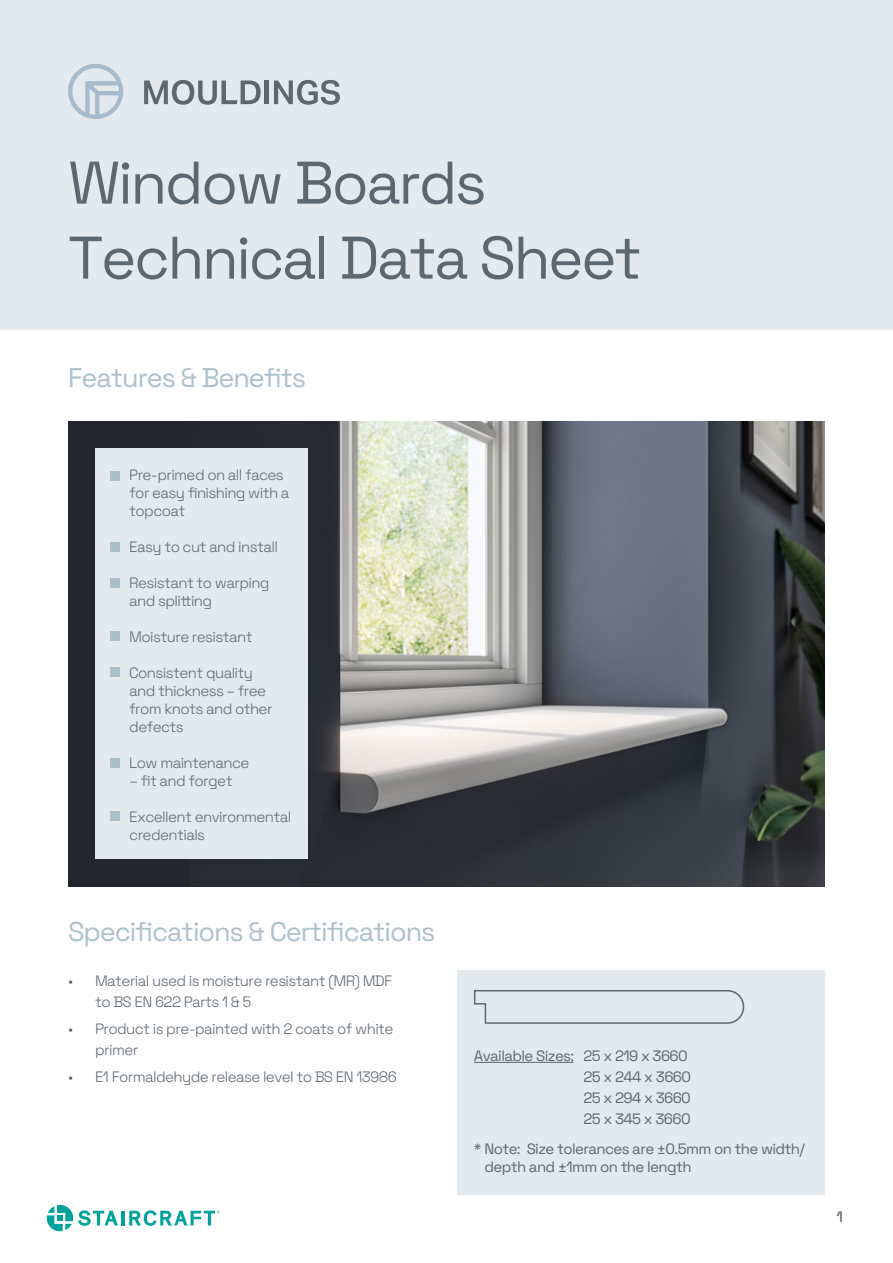
<style>
.page{position:relative;width:893px;height:1263px;background:#fff}
.page>*{position:absolute;margin:0;border:0;box-sizing:border-box;transform-origin:0 0}
.t1{font:300 60px/75px "Space Grotesk";letter-spacing:-.04em;color:#5d6770}
.t2{font:300 27px "Space Grotesk";letter-spacing:-.04em;color:#acc0cc}
.t3{font:300 15px/18px "Space Grotesk";letter-spacing:-.04em;color:#5d6770}
</style>
<div class="page">
<div style="left:458px;top:971px;width:367px;height:224px;background:#e4e9ee"></div>
<div style="left:0;top:0;width:893px;height:330px;background:#e4e9ee"></div>
<div style="left:68px;top:421px;width:757px;height:466px;background:#23262d"></div>
<img style="left:190px;top:421px;width:635px;height:466px">
<hr style="left:121px;top:1211px;width:3px;height:14px;background:#01a29c">
<svg style="left:47px;top:1205px;width:71px;height:26px"></svg>
<svg style="left:129px;top:1210px;width:91px;height:16px"></svg>
<div style="left:96px;top:448px;width:212px;height:410px;background:#e4e9ee"></div>
<div style="left:110px;top:471px;width:10px;height:9px;background:#acc0cc"></div>
<div style="left:110px;top:542px;width:10px;height:9px;background:#acc0cc"></div>
<div style="left:110px;top:578px;width:10px;height:9px;background:#acc0cc"></div>
<div style="left:110px;top:632px;width:10px;height:9px;background:#acc0cc"></div>
<div style="left:110px;top:668px;width:10px;height:9px;background:#acc0cc"></div>
<div style="left:110px;top:758px;width:10px;height:9px;background:#acc0cc"></div>
<div style="left:110px;top:811px;width:10px;height:10px;background:#acc0cc"></div>
<svg style="left:473px;top:990px;width:272px;height:34px"></svg>
<hr style="left:474px;top:1062px;width:100px;height:1px;background:#5d6770">
<svg style="left:144px;top:80px;width:117px;height:25px"></svg>
<hr style="left:265px;top:80px;width:4px;height:24px;background:#5d6770">
<svg style="left:274px;top:80px;width:66px;height:25px"></svg>
<svg style="left:68px;top:64px;width:55px;height:55px"></svg>
<h1 class="t1" style="left:68px;top:142px;width:575px">Window Boards<br>Technical Data Sheet</h1>
<h2 class="t2" style="left:68px;top:358px;width:240px">Features &amp; Benefits</h2>
<p class="t3" style="left:129px;top:465px;width:162px">Pre-primed on all faces for easy finishing with a topcoat</p>
<p class="t3" style="left:129px;top:537px;width:150px">Easy to cut and install</p>
<p class="t3" style="left:129px;top:573px;width:142px">Resistant to warping and splitting</p>
<p class="t3" style="left:129px;top:627px;width:125px">Moisture resistant</p>
<p class="t3" style="left:129px;top:663px;width:145px">Consistent quality and thickness – free from knots and other defects</p>
<p class="t3" style="left:129px;top:753px;width:122px">Low maintenance</p>
<p class="t3" style="left:129px;top:771px;width:105px">– fit and forget</p>
<p class="t3" style="left:129px;top:807px;width:164px">Excellent environmental credentials</p>
<h2 class="t2" style="left:68px;top:912px;width:369px">Specifications &amp; Certifications</h2>
<p class="t3" style="left:95px;top:969px;width:299px;line-height:21px;text-indent:-27px">• Material used is moisture resistant (MR) MDF to BS EN 622 Parts 1 &amp; 5</p>
<p class="t3" style="left:95px;top:1017px;width:300px;line-height:21px;text-indent:-27px">• Product is pre-painted with 2 coats of white primer</p>
<p class="t3" style="left:68px;top:1066px;width:330px">• E1 Formaldehyde release level to BS EN 13986</p>
<p class="t3" style="left:583px;top:1044px;width:109px;line-height:21px;text-indent:-110px">Available Sizes: 25 x 219 x 3660<br>25 x 244 x 3660<br>25 x 294 x 3660<br>25 x 345 x 3660</p>
<p class="t3" style="left:484px;top:1139px;width:322px;text-indent:-10px">* Note: Size tolerances are ±0.5mm on the width/ depth and ±1mm on the length</p>
<p class="t3" style="left:837px;top:1207px;width:8px">1</p>
</div>
